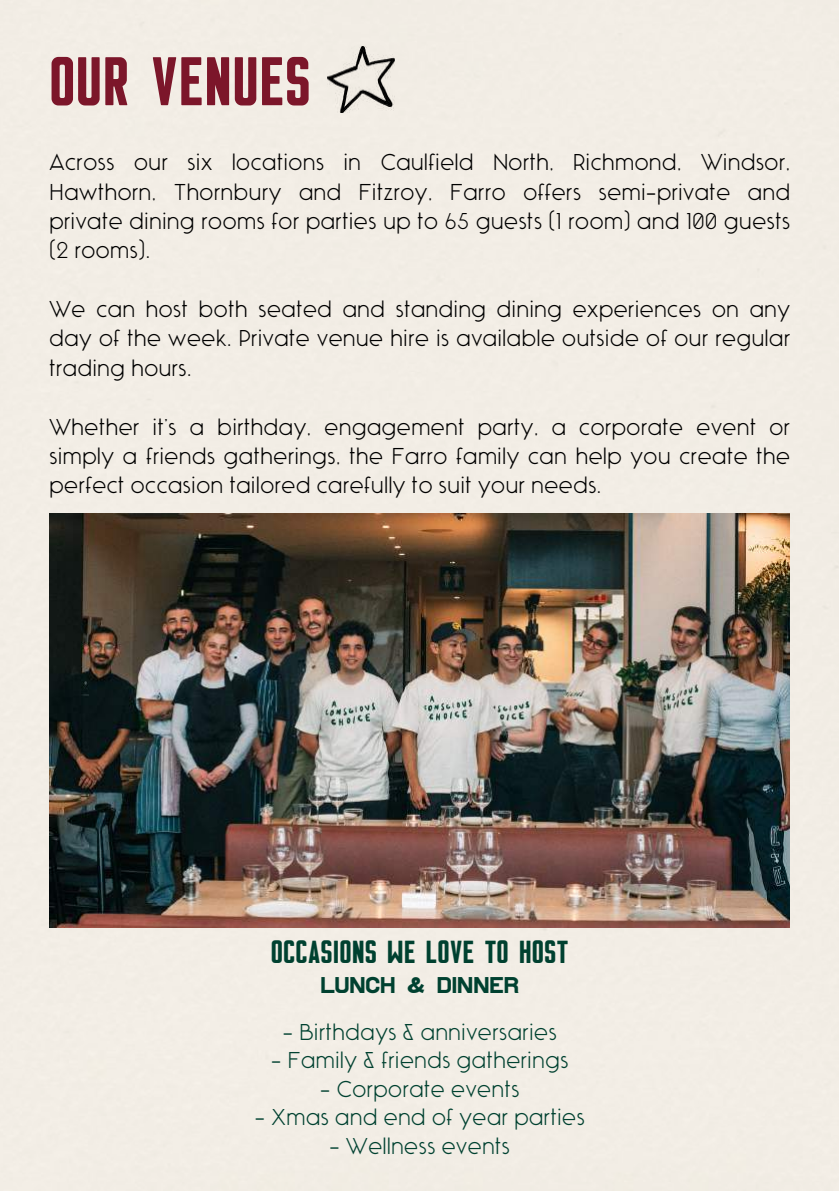
<style>
.page{position:relative;width:839px;height:1191px;background:#fff}
.page>*{position:absolute;margin:0;border:0;box-sizing:border-box;transform-origin:0 0}
.t1{font:900 60px "Flounder Pro";color:#7c162a}
.t2{font:900 28px "Flounder Pro";color:#004130}
.t3{font:100 21px/29.4px "Voyager";color:#000;text-align:justify}
.t4{font:100 21px "Voyager";color:#004130}
.t5{font:21px "Sandalwood JNL";color:#004130}
</style>
<div class="page">
<div style="left:0;top:0;width:838px;height:1191px;background:#f2ede5"></div>
<img style="left:50px;top:513px;width:739px;height:414px">
<img style="left:327px;top:47px;width:68px;height:66px">
<h1 class="t1" style="left:49px;top:60px;width:263px">OUR VENUES</h1>
<p class="t3" style="left:49px;top:149px;width:742px">Across our six locations in Caulfield North, Richmond, Windsor, Hawthorn, Thornbury and Fitzroy, Farro offers semi-private and private dining rooms for parties up to 65 guests (1 room) and 100 guests (2 rooms).</p>
<p class="t3" style="left:49px;top:295px;width:742px">We can host both seated and standing dining experiences on any day of the week. Private venue hire is available outside of our regular trading hours.</p>
<p class="t3" style="left:49px;top:413px;width:742px">Whether it’s a birthday, engagement party, a corporate event or simply a friends gatherings, the Farro family can help you create the perfect occasion tailored carefully to suit your needs.</p>
<h2 class="t2" style="left:271px;top:942px;width:299px">OCCASIONS WE LOVE TO HOST</h2>
<p class="t5" style="left:320px;top:973px;width:200px">LUNCH &amp; DINNER</p>
<p class="t4" style="left:282px;top:1021px;width:276px">- Birthdays &amp; anniversaries</p>
<p class="t4" style="left:271px;top:1050px;width:299px">- Family &amp; friends gatherings</p>
<p class="t4" style="left:320px;top:1078px;width:201px">- Corporate events</p>
<p class="t4" style="left:254px;top:1107px;width:332px">- Xmas and end of year parties</p>
<p class="t4" style="left:329px;top:1135px;width:182px">- Wellness events</p>
</div>
